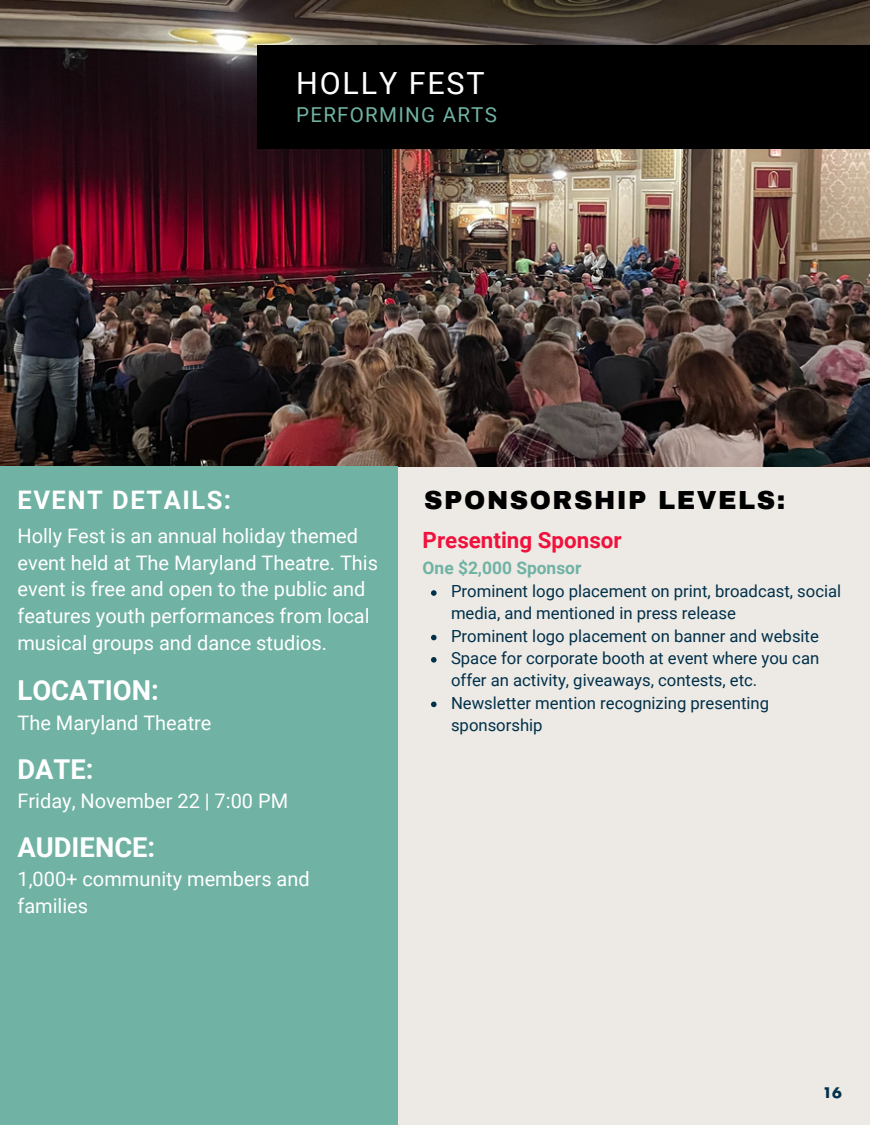
<style>
.page{position:relative;width:870px;height:1125px;background:#edeae5}
.page>*{position:absolute;margin:0;border:0;box-sizing:border-box;transform-origin:0 0}
.t1{font:30.5px "Roboto";letter-spacing:.06em;color:#fff}
.t2{font:700 27.5px "Roboto";color:#fff}
.t3{font:900 25.5px "Archivo";letter-spacing:.06em;color:#000}
.t4{font:700 25.5px "Roboto";letter-spacing:.06em;color:#fff}
.t5{font:700 22.5px "Roboto";color:#f0123d}
.t6{font:20.5px "Roboto";letter-spacing:.06em;color:#70b2a3}
.t7{font:20px/26.8px "Roboto";color:#fff}
.t8{font:700 17.25px "Roboto";color:#70b2a3}
.t9{font:16.75px/22.2px "Roboto";color:#01304a}
.t10{font:700 14.25px "Futura Std";color:#01304a}
</style>
<div class="page">
<img style="left:0;top:0;width:870px;height:466px">
<div style="left:0;top:466px;width:398px;height:659px;background:#70b2a3"></div>
<div style="left:257px;top:45px;width:613px;height:103px;background:#000"></div>
<svg style="left:431px;top:590px;width:6px;height:6px"></svg>
<svg style="left:431px;top:635px;width:6px;height:5px"></svg>
<svg style="left:431px;top:657px;width:6px;height:6px"></svg>
<svg style="left:431px;top:702px;width:6px;height:5px"></svg>
<p class="t1" style="left:296px;top:66px;width:190px">HOLLY FEST</p>
<p class="t6" style="left:296px;top:103px;width:202px">PERFORMING ARTS</p>
<p class="t4" style="left:17px;top:485px;width:215px">EVENT DETAILS:</p>
<p class="t7" style="left:17px;top:523px;width:362px">Holly Fest is an annual holiday themed event held at The Maryland Theatre. This event is free and open to the public and features youth performances from local musical groups and dance studios.</p>
<p class="t2" style="left:17px;top:675px;width:143px">LOCATION:</p>
<p class="t7" style="left:17px;top:710px;width:196px">The Maryland Theatre</p>
<p class="t2" style="left:17px;top:753px;width:78px">DATE:</p>
<p class="t7" style="left:17px;top:788px;width:272px">Friday, November 22 | 7:00 PM</p>
<p class="t2" style="left:17px;top:831px;width:139px">AUDIENCE:</p>
<p class="t7" style="left:17px;top:866px;width:294px">1,000+ community members and families</p>
<p class="t3" style="left:424px;top:487px;width:363px">SPONSORSHIP LEVELS:</p>
<p class="t5" style="left:423px;top:528px;width:201px">Presenting Sponsor</p>
<p class="t8" style="left:423px;top:558px;width:160px">One $2,000 Sponsor</p>
<p class="t9" style="left:451px;top:580px;width:392px">Prominent logo placement on print, broadcast, social media, and mentioned in press release</p>
<p class="t9" style="left:451px;top:625px;width:369px">Prominent logo placement on banner and website</p>
<p class="t9" style="left:451px;top:647px;width:370px">Space for corporate booth at event where you can offer an activity, giveaways, contests, etc.</p>
<p class="t9" style="left:451px;top:692px;width:320px">Newsletter mention recognizing presenting sponsorship</p>
<p class="t10" style="left:823px;top:1086px;width:21px">16</p>
</div>
